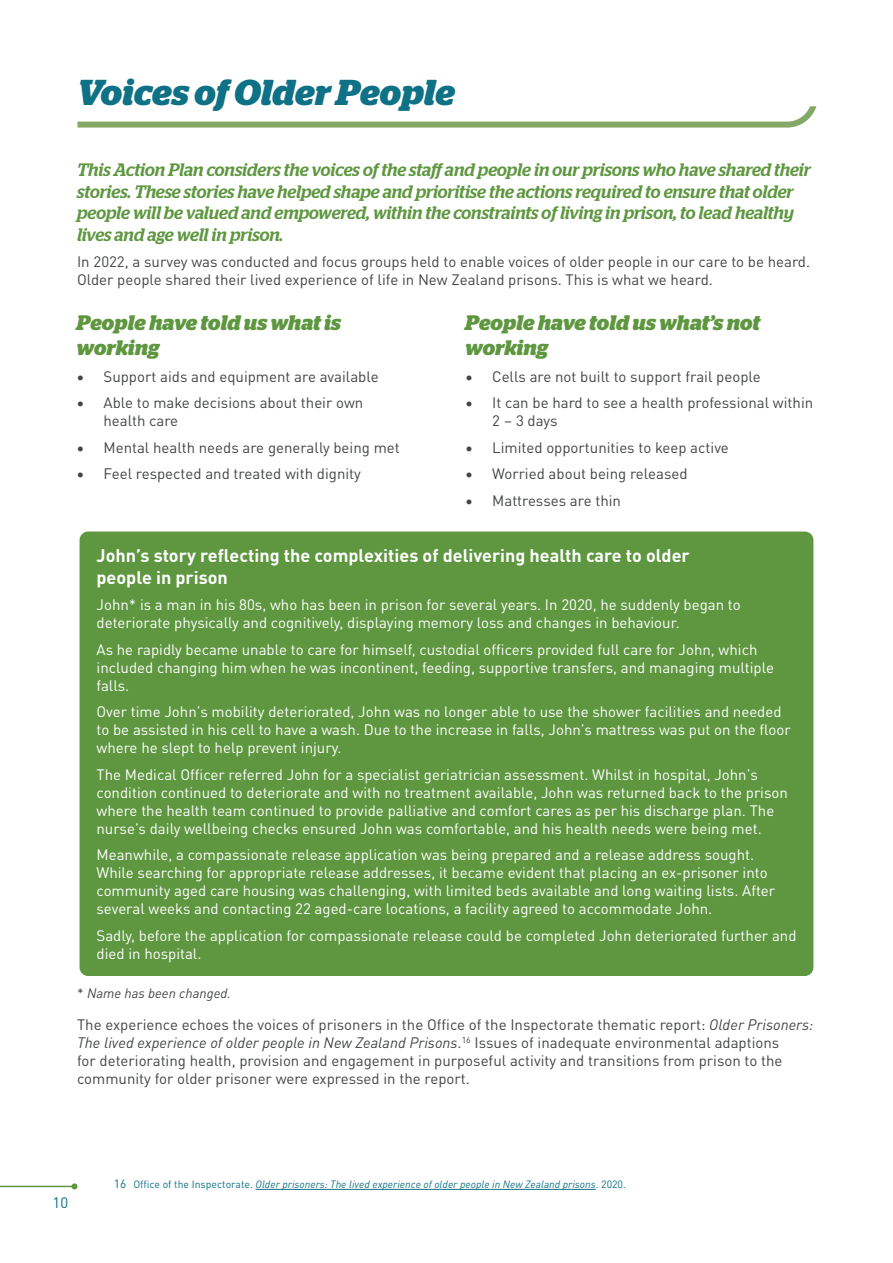
<style>
.page{position:relative;width:893px;height:1263px;background:#fff}
.page>*{position:absolute;margin:0;border:0;box-sizing:border-box;transform-origin:0 0}
.t1{font:italic 700 36px "Stag";letter-spacing:.005em;color:#0f7185}
.t2{font:italic 700 21px/25.2px "Stag";letter-spacing:.005em;color:#5e9740}
.t3{font:italic 500 18px/21.6px "Stag";color:#5e9740}
.t4{font:700 18px/21.6px "DIN Pro";color:#fff}
.t5{font:15px/18px "DIN Pro";color:#fff}
.t6{font:15px/18px "DIN Pro";color:#434545}
.t7{font:15px "DIN Pro";color:#0f7185}
.t8{font:italic 13.5px "DIN Pro";color:#434545}
.t9{font:italic 10.5px "DIN Pro";color:#0f7185}
.s1{font-style:normal}
.s2{font-style:italic}
.s3{font-style:normal;font-size:12px}
</style>
<div class="page">
<hr style="left:0;top:1186px;width:74px;height:1px;background:#5e9740">
<svg style="left:71px;top:1183px;width:6px;height:6px"></svg>
<svg style="left:77px;top:106px;width:739px;height:22px"></svg>
<div style="left:80px;top:531px;width:733px;height:445px;background:#5e9740;border-radius:9px"></div>
<hr style="left:256px;top:1189px;width:340px;height:1px;background:#0f7185">
<h1 class="t1" style="left:77px;top:72px;width:379px">Voices of Older People</h1>
<p class="t3" style="left:77px;top:159px;width:735px">This Action Plan considers the voices of the staff and people in our prisons who have shared their stories. These stories have helped shape and prioritise the actions required to ensure that older people will be valued and empowered, within the constraints of living in prison, to lead healthy lives and age well in prison.</p>
<p class="t6" style="left:77px;top:252px;width:735px">In 2022, a survey was conducted and focus groups held to enable voices of older people in our care to be heard.<br>Older people shared their lived experience of life in New Zealand prisons. This is what we heard.</p>
<h2 class="t2" style="left:77px;top:310px;width:266px">People have told us what is working</h2>
<p class="t6" style="left:77px;top:366px;width:304px">• Support aids and equipment are available</p>
<p class="t6" style="left:104px;top:393px;width:261px;text-indent:-27px">• Able to make decisions about their own health care</p>
<p class="t6" style="left:77px;top:437px;width:325px">• Mental health needs are generally being met</p>
<p class="t6" style="left:77px;top:464px;width:286px">• Feel respected and treated with dignity</p>
<h2 class="t2" style="left:465px;top:310px;width:296px">People have told us what’s not working</h2>
<p class="t6" style="left:465px;top:366px;width:297px">• Cells are not built to support frail people</p>
<p class="t6" style="left:492px;top:393px;width:323px;text-indent:-27px">• It can be hard to see a health professional within<br>2 – 3 days</p>
<p class="t6" style="left:465px;top:437px;width:265px">• Limited opportunities to keep active</p>
<p class="t6" style="left:465px;top:464px;width:224px">• Worried about being released</p>
<p class="t6" style="left:465px;top:490px;width:157px">• Mattresses are thin</p>
<p class="t4" style="left:97px;top:544px;width:595px">John’s story reflecting the complexities of delivering health care to older people in prison</p>
<p class="t5" style="left:97px;top:595px;width:646px">John* is a man in his 80s, who has been in prison for several years. In 2020, he suddenly began to deteriorate physically and cognitively, displaying memory loss and changes in behaviour.</p>
<p class="t5" style="left:97px;top:639px;width:679px">As he rapidly became unable to care for himself, custodial officers provided full care for John, which included changing him when he was incontinent, feeding, supportive transfers, and managing multiple falls.</p>
<p class="t5" style="left:97px;top:702px;width:696px">Over time John’s mobility deteriorated, John was no longer able to use the shower facilities and needed to be assisted in his cell to have a wash. Due to the increase in falls, John’s mattress was put on the floor where he slept to help prevent injury.</p>
<p class="t5" style="left:97px;top:764px;width:693px">The Medical Officer referred John for a specialist geriatrician assessment. Whilst in hospital, John’s condition continued to deteriorate and with no treatment available, John was returned back to the prison where the health team continued to provide palliative and comfort cares as per his discharge plan. The nurse’s daily wellbeing checks ensured John was comfortable, and his health needs were being met.</p>
<p class="t5" style="left:97px;top:845px;width:680px">Meanwhile, a compassionate release application was being prepared and a release address sought.<br>While searching for appropriate release addresses, it became evident that placing an ex-prisoner into community aged care housing was challenging, with limited beds available and long waiting lists. After several weeks and contacting 22 aged-care locations, a facility agreed to accommodate John.</p>
<p class="t5" style="left:97px;top:925px;width:701px">Sadly, before the application for compassionate release could be completed John deteriorated further and died in hospital.</p>
<p class="t8" style="left:77px;top:983px;width:155px"><span class="s1">*</span> Name has been changed.</p>
<p class="t6" style="left:77px;top:1014px;width:738px">The experience echoes the voices of prisoners in the Office of the Inspectorate thematic report: <span class="s2">Older Prisoners:<br>The lived experience of older people in New Zealand Prisons</span>.<sup>16</sup> Issues of inadequate environmental adaptions<br>for deteriorating health, provision and engagement in purposeful activity and transitions from prison to the community for older prisoner were expressed in the report.</p>
<p class="t7" style="left:53px;top:1191px;width:17px">10</p>
<p class="t9" style="left:114px;top:1176px;width:513px"><span class="s3">16</span> <span class="s1">Office of the Inspectorate.</span> Older prisoners: The lived experience of older people in New Zealand prisons<span class="s1">. 2020.</span></p>
</div>
